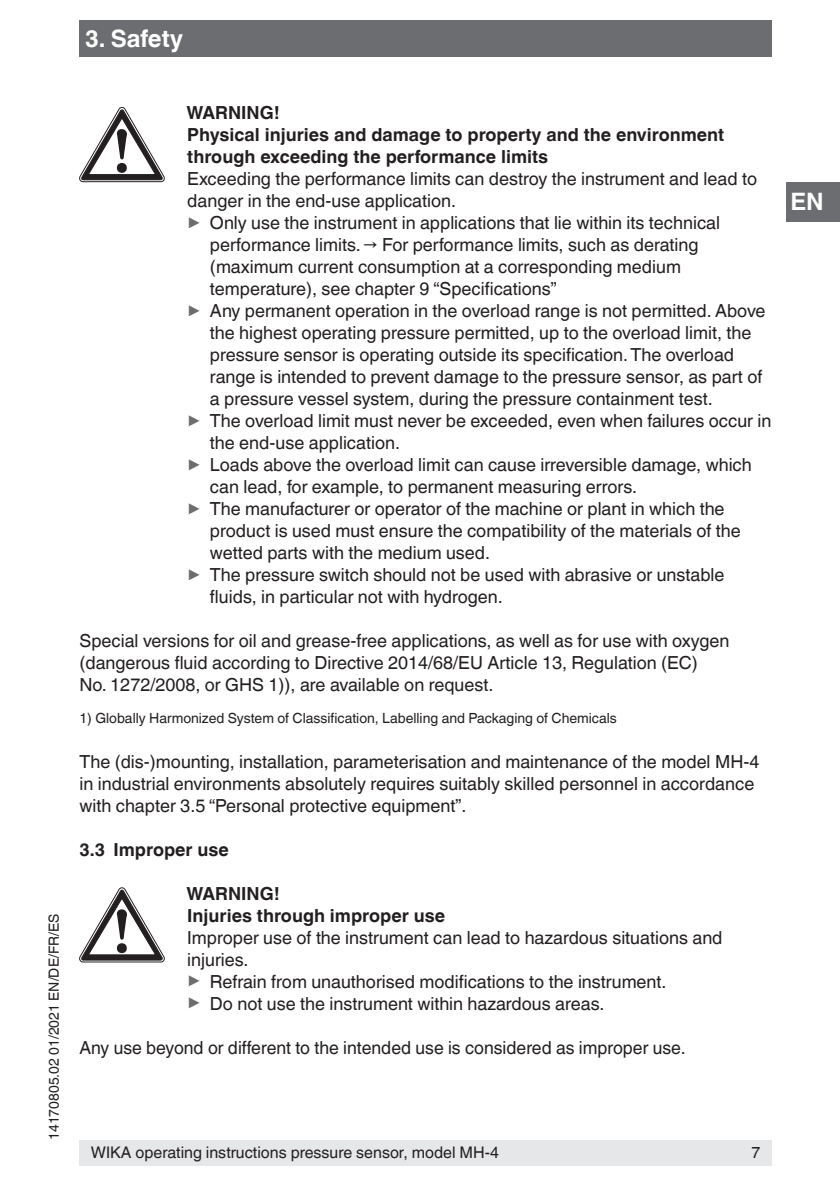
<style>
.page{position:relative;width:840px;height:1191px;background:#fff}
.page>*{position:absolute;margin:0;border:0;box-sizing:border-box;transform-origin:0 0}
.t1{font:700 24px "Helvetica World";color:#fff}
.t2{font:18px/22px "Helvetica World";color:#231f20}
.t3{font:700 18px/22px "Helvetica World";color:#231f20}
.t4{font:16px "Helvetica World";color:#231f20}
.t5{font:14px "Helvetica World";color:#231f20}
.s1{font-size:17.8px;color:#6c6d70}
</style>
<div class="page">
<div style="left:79px;top:1140px;width:692px;height:25px;background:#e6e7e9"></div>
<div style="left:79px;top:20px;width:692px;height:37px;background:#6c6d70"></div>
<div style="left:785px;top:182px;width:54px;height:39px;background:#6c6d70"></div>
<svg style="left:79px;top:107px;width:85px;height:75px"></svg>
<svg style="left:79px;top:887px;width:85px;height:75px"></svg>
<h1 class="t1" style="left:85px;top:25px;width:99px">3. Safety</h1>
<p class="t5" style="left:46px;top:1140px;width:228px;rotate:-90deg">14170805.02 01/2021 EN/DE/FR/ES</p>
<p class="t3" style="left:186px;top:102px;width:539px">WARNING!<br>Physical injuries and damage to property and the environment through exceeding the performance limits</p>
<p class="t2" style="left:187px;top:168px;width:571px">Exceeding the performance limits can destroy the instrument and lead to</p>
<p class="t2" style="left:187px;top:190px;width:270px">danger in the end-use application.</p>
<p class="t2" style="left:187px;top:212px;width:534px"><span class="s1">▶</span> Only use the instrument in applications that lie within its technical</p>
<p class="t2" style="left:210px;top:234px;width:490px">performance limits. → For performance limits, such as derating</p>
<p class="t2" style="left:210px;top:256px;width:472px">(maximum current consumption at a corresponding medium</p>
<p class="t2" style="left:210px;top:278px;width:348px">temperature), see chapter 9 “Specifications”</p>
<p class="t2" style="left:187px;top:300px;width:579px"><span class="s1">▶</span> Any permanent operation in the overload range is not permitted. Above</p>
<p class="t2" style="left:210px;top:322px;width:542px">the highest operating pressure permitted, up to the overload limit, the</p>
<p class="t2" style="left:210px;top:344px;width:525px">pressure sensor is operating outside its specification. The overload</p>
<p class="t2" style="left:210px;top:366px;width:553px">range is intended to prevent damage to the pressure sensor, as part of</p>
<p class="t2" style="left:210px;top:388px;width:504px">a pressure vessel system, during the pressure containment test.</p>
<p class="t2" style="left:187px;top:410px;width:585px"><span class="s1">▶</span> The overload limit must never be exceeded, even when failures occur in</p>
<p class="t2" style="left:210px;top:432px;width:191px">the end-use application.</p>
<p class="t2" style="left:187px;top:454px;width:565px"><span class="s1">▶</span> Loads above the overload limit can cause irreversible damage, which</p>
<p class="t2" style="left:210px;top:476px;width:428px">can lead, for example, to permanent measuring errors.</p>
<p class="t2" style="left:187px;top:498px;width:538px"><span class="s1">▶</span> The manufacturer or operator of the machine or plant in which the</p>
<p class="t2" style="left:210px;top:520px;width:532px">product is used must ensure the compatibility of the materials of the</p>
<p class="t2" style="left:210px;top:542px;width:281px">wetted parts with the medium used.</p>
<p class="t2" style="left:187px;top:564px;width:538px"><span class="s1">▶</span> The pressure switch should not be used with abrasive or unstable</p>
<p class="t2" style="left:210px;top:586px;width:294px">fluids, in particular not with hydrogen.</p>
<p class="t2" style="left:79px;top:630px;width:651px">Special versions for oil and grease-free applications, as well as for use with oxygen (dangerous fluid according to Directive 2014/68/EU Article 13, Regulation (EC)<br>No. 1272/2008, or GHS 1)), are available on request.</p>
<p class="t5" style="left:79px;top:710px;width:538px">1) Globally Harmonized System of Classification, Labelling and Packaging of Chemicals</p>
<p class="t2" style="left:79px;top:750px;width:681px">The (dis-)mounting, installation, parameterisation and maintenance of the model MH-4 in industrial environments absolutely requires suitably skilled personnel in accordance with chapter 3.5 “Personal protective equipment”.</p>
<p class="t3" style="left:79px;top:838px;width:151px">3.3 Improper use</p>
<p class="t3" style="left:186px;top:882px;width:260px">WARNING!<br>Injuries through improper use</p>
<p class="t2" style="left:187px;top:926px;width:536px">Improper use of the instrument can lead to hazardous situations and injuries.<br><span class="s1">▶</span> Refrain from unauthorised modifications to the instrument.<br><span class="s1">▶</span> Do not use the instrument within hazardous areas.</p>
<p class="t2" style="left:79px;top:1036px;width:607px">Any use beyond or different to the intended use is considered as improper use.</p>
<p class="t4" style="left:91px;top:1143px;width:409px">WIKA operating instructions pressure sensor, model MH-4</p>
<p class="t4" style="left:751px;top:1143px;width:10px">7</p>
<h1 class="t1" style="left:789px;top:188px;width:35px">EN</h1>
</div>
